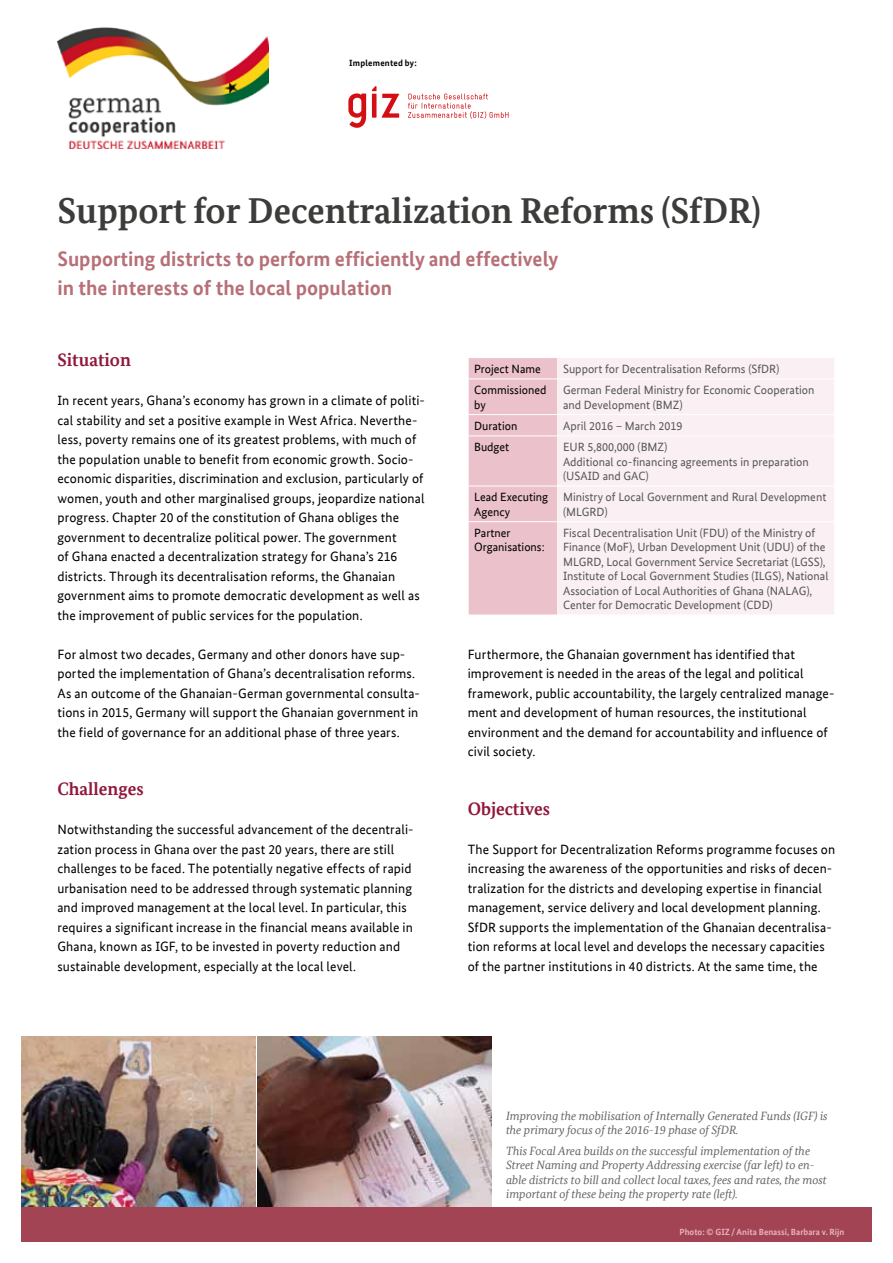
<style>
.page{position:relative;width:893px;height:1263px;background:#fff}
.page>*{position:absolute;margin:0;border:0;box-sizing:border-box;transform-origin:0 0}
.t1{font:700 36px "Bundes Serif Office";color:#3c3c3b}
.t2{font:700 21px/28.5px "Bundes Sans Office";color:#b77078}
.t3{font:700 18px "Bundes Serif Office";color:#90183a}
.t4{font:13.5px/19.5px "Bundes Sans Office";letter-spacing:.01em;color:#000}
.t5{font:12px/14.4px "Bundes Sans Office";color:#575756}
.t6{font:italic 12px/14.4px "Bundes Serif Office";color:#646363}
.t7{font:12px/14.4px "Bundes Sans Office";color:#000}
.t8{font:700 9px "Bundes Sans Office";color:#e7b0be}
.t9{font:700 9px "Bundes Sans Office";letter-spacing:.025em;color:#000}
</style>
<div class="page">
<svg style="left:348px;top:93px;width:18px;height:35px"></svg>
<svg style="left:372px;top:86px;width:27px;height:32px"></svg>
<svg style="left:408px;top:94px;width:100px;height:25px"></svg>
<div style="left:21px;top:1208px;width:851px;height:34px;background:#a34454"></div>
<img style="left:57px;top:27px;width:211px;height:121px">
<div style="left:557px;top:358px;width:277px;height:256px;background:#faf0f3"></div>
<div style="left:468px;top:358px;width:89px;height:257px;background:#ebc1cb"></div>
<hr style="left:468px;top:436px;width:1px;height:50px;background:#fff">
<hr style="left:468px;top:486px;width:1px;height:36px;background:#fff">
<hr style="left:468px;top:522px;width:1px;height:93px;background:#fff">
<hr style="left:468px;top:378px;width:89px;height:1px;background:#fff">
<hr style="left:557px;top:378px;width:277px;height:1px;background:#fff">
<hr style="left:468px;top:414px;width:89px;height:1px;background:#fff">
<hr style="left:557px;top:414px;width:277px;height:1px;background:#fff">
<hr style="left:468px;top:521px;width:89px;height:1px;background:#fff">
<hr style="left:557px;top:521px;width:277px;height:1px;background:#fff">
<hr style="left:468px;top:435px;width:89px;height:1px;background:#fff">
<hr style="left:557px;top:435px;width:277px;height:1px;background:#fff">
<hr style="left:468px;top:486px;width:89px;height:1px;background:#fff">
<hr style="left:557px;top:486px;width:277px;height:1px;background:#fff">
<img style="left:257px;top:1036px;width:234px;height:170px">
<img style="left:21px;top:1036px;width:234px;height:170px">
<p class="t9" style="left:349px;top:58px;width:69px">Implemented by:</p>
<h1 class="t1" style="left:57px;top:190px;width:705px">Support for Decentralization Reforms (SfDR)</h1>
<h2 class="t2" style="left:57px;top:245px;width:502px">Supporting districts to perform efficiently and effectively in the interests of the local population</h2>
<h3 class="t3" style="left:57px;top:349px;width:75px">Situation</h3>
<p class="t4" style="left:57px;top:391px;width:369px">In recent years, Ghana’s economy has grown in a climate of politi&shy;cal stability and set a positive example in West Africa. Neverthe&shy;less, poverty remains one of its greatest problems, with much of the population unable to benefit from economic growth. Socio&shy;economic disparities, discrimination and exclusion, particularly of women, youth and other marginalised groups, jeopardize national progress. Chapter 20 of the constitution of Ghana obliges the government to decentralize political power. The government<br>of Ghana enacted a decentralization strategy for Ghana’s 216 districts. Through its decentralisation reforms, the Ghanaian government aims to promote democratic development as well as the improvement of public services for the population.</p>
<p class="t4" style="left:57px;top:644px;width:364px">For almost two decades, Germany and other donors have sup&shy;ported the implementation of Ghana’s decentralisation reforms.<br>As an outcome of the Ghanaian-German governmental consulta&shy;tions in 2015, Germany will support the Ghanaian government in the field of governance for an additional phase of three years.</p>
<h3 class="t3" style="left:57px;top:778px;width:88px">Challenges</h3>
<p class="t4" style="left:57px;top:820px;width:358px">Notwithstanding the successful advancement of the decentrali&shy;zation process in Ghana over the past 20 years, there are still challenges to be faced. The potentially negative effects of rapid urbanisation need to be addressed through systematic planning and improved management at the local level. In particular, this requires a significant increase in the financial means available in Ghana, known as IGF, to be invested in poverty reduction and sustainable development, especially at the local level.</p>
<p class="t7" style="left:474px;top:362px;width:68px">Project Name</p>
<p class="t5" style="left:563px;top:362px;width:218px">Support for Decentralisation Reforms (SfDR)</p>
<p class="t7" style="left:474px;top:383px;width:74px">Commissioned by</p>
<p class="t5" style="left:563px;top:383px;width:253px">German Federal Ministry for Economic Cooperation and Development (BMZ)</p>
<p class="t7" style="left:474px;top:419px;width:45px">Duration</p>
<p class="t5" style="left:563px;top:419px;width:121px">April 2016 – March 2019</p>
<p class="t7" style="left:474px;top:440px;width:37px">Budget</p>
<p class="t5" style="left:563px;top:440px;width:247px">EUR 5,800,000 (BMZ)<br>Additional co-financing agreements in preparation (USAID and GAC)</p>
<p class="t7" style="left:474px;top:490px;width:75px">Lead Executing<br>Agency</p>
<p class="t5" style="left:563px;top:490px;width:265px">Ministry of Local Government and Rural Development (MLGRD)</p>
<p class="t7" style="left:474px;top:526px;width:72px">Partner<br>Organisations:</p>
<p class="t5" style="left:563px;top:526px;width:267px">Fiscal Decentralisation Unit (FDU) of the Ministry of Finance (MoF), Urban Development Unit (UDU) of the MLGRD, Local Government Service Secretariat (LGSS), Institute of Local Government Studies (ILGS), National Association of Local Authorities of Ghana (NALAG), Center for Democratic Development (CDD)</p>
<p class="t4" style="left:468px;top:644px;width:368px">Furthermore, the Ghanaian government has identified that improvement is needed in the areas of the legal and political framework, public accountability, the largely centralized manage&shy;ment and development of human resources, the institutional environment and the demand for accountability and influence of civil society.</p>
<h3 class="t3" style="left:468px;top:798px;width:84px">Objectives</h3>
<p class="t4" style="left:468px;top:839px;width:369px">The Support for Decentralization Reforms programme focuses on increasing the awareness of the opportunities and risks of decen&shy;tralization for the districts and developing expertise in financial management, service delivery and local development planning.<br>SfDR supports the implementation of the Ghanaian decentralisa&shy;tion reforms at local level and develops the necessary capacities of the partner institutions in 40 districts. At the same time, the</p>
<p class="t6" style="left:506px;top:1108px;width:323px">Improving the mobilisation of Internally Generated Funds (IGF) is the primary focus of the 2016-19 phase of SfDR.</p>
<p class="t6" style="left:506px;top:1143px;width:322px">This Focal Area builds on the successful implementation of the Street Naming and Property Addressing exercise (far left) to en&shy;able districts to bill and collect local taxes, fees and rates, the most important of these being the property rate (left).</p>
<p class="t8" style="left:679px;top:1227px;width:166px">Photo: © GIZ/ Anita Benassi, Barbara v. Rijn</p>
</div>
